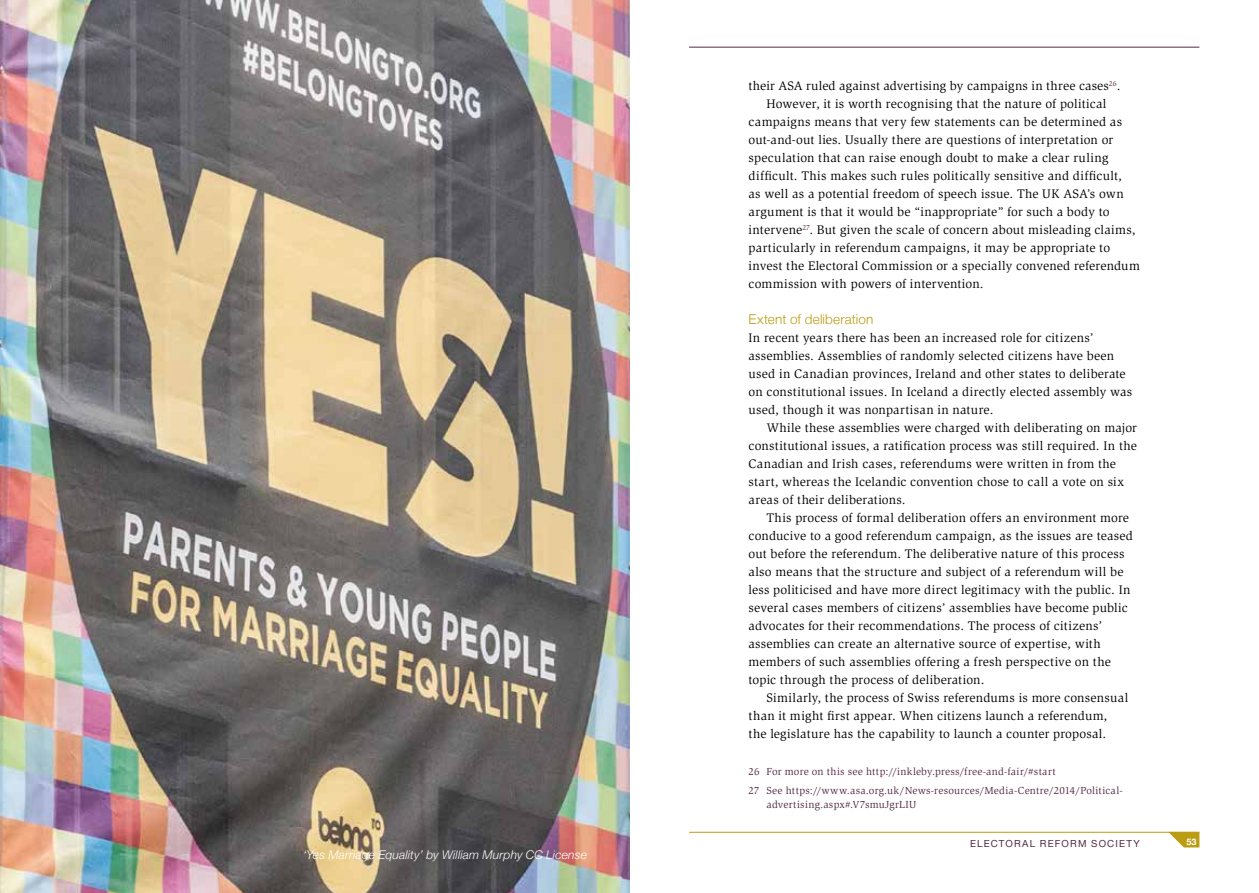
<style>
.page{position:relative;width:1259px;height:893px;background:#fff}
.page>*{position:absolute;margin:0;border:0;box-sizing:border-box;transform-origin:0 0}
.t1{font:300 13.5px "Helvetica Neue LT";letter-spacing:.01em;color:#bb9d13}
.t2{font:12.75px/18px "Slimbach Std";letter-spacing:.015em;color:#000}
.t3{font:italic 300 12px "Helvetica Neue";letter-spacing:.015em;color:#fff}
.t4{font:10.5px/20px "Slimbach Std";letter-spacing:.025em;color:#532a44}
.t5{font:9.75px "Helvetica Neue";letter-spacing:.12em;color:#532a44}
.t6{font:700 9px "Helvetica Neue";color:#fff}
</style>
<div class="page">
<img style="left:0;top:0;width:629px;height:893px">
<hr style="left:689px;top:47px;width:510px;height:1px;background:#532a44">
<hr style="left:689px;top:832px;width:510px;height:1px;background:#bb9d13">
<svg style="left:1168px;top:832px;width:31px;height:15px"></svg>
<p class="t3" style="left:303px;top:845px;width:285px">‘Yes Marriage Equality’ by William Murphy CC License</p>
<p class="t2" style="left:748px;top:77px;width:373px">their ASA ruled against advertising by campaigns in three cases<sup>26</sup>.</p>
<p class="t2" style="left:766px;top:95px;width:341px">However, it is worth recognising that the nature of political</p>
<p class="t2" style="left:748px;top:113px;width:375px">campaigns means that very few statements can be determined as</p>
<p class="t2" style="left:748px;top:131px;width:366px">out-and-out lies. Usually there are questions of interpretation or</p>
<p class="t2" style="left:748px;top:149px;width:361px">speculation that can raise enough doubt to make a clear ruling</p>
<p class="t2" style="left:748px;top:167px;width:375px">difficult. This makes such rules politically sensitive and difficult,</p>
<p class="t2" style="left:748px;top:185px;width:377px">as well as a potential freedom of speech issue. The UK ASA’s own</p>
<p class="t2" style="left:748px;top:203px;width:363px">argument is that it would be “inappropriate” for such a body to</p>
<p class="t2" style="left:748px;top:221px;width:388px">intervene<sup>27</sup>. But given the scale of concern about misleading claims,</p>
<p class="t2" style="left:748px;top:239px;width:363px">particularly in referendum campaigns, it may be appropriate to</p>
<p class="t2" style="left:748px;top:257px;width:393px">invest the Electoral Commission or a specially convened referendum</p>
<p class="t2" style="left:748px;top:275px;width:236px">commission with powers of intervention.</p>
<p class="t1" style="left:748px;top:311px;width:126px">Extent of deliberation</p>
<p class="t2" style="left:748px;top:329px;width:385px">In recent years there has been an increased role for citizens’ assemblies. Assemblies of randomly selected citizens have been used in Canadian provinces, Ireland and other states to deliberate on constitutional issues. In Iceland a directly elected assembly was used, though it was nonpartisan in nature.</p>
<p class="t2" style="left:748px;top:419px;width:390px;text-indent:18px">While these assemblies were charged with deliberating on major constitutional issues, a ratification process was still required. In the Canadian and Irish cases, referendums were written in from the start, whereas the Icelandic convention chose to call a vote on six areas of their deliberations.</p>
<p class="t2" style="left:748px;top:509px;width:386px;text-indent:18px">This process of formal deliberation offers an environment more conducive to a good referendum campaign, as the issues are teased out before the referendum. The deliberative nature of this process also means that the structure and subject of a referendum will be less politicised and have more direct legitimacy with the public. In several cases members of citizens’ assemblies have become public advocates for their recommendations. The process of citizens’ assemblies can create an alternative source of expertise, with members of such assemblies offering a fresh perspective on the topic through the process of deliberation.</p>
<p class="t2" style="left:748px;top:689px;width:381px;text-indent:18px">Similarly, the process of Swiss referendums is more consensual than it might first appear. When citizens launch a referendum, the legislature has the capability to launch a counter proposal.</p>
<p class="t4" style="left:748px;top:761px;width:375px">26 For more on this see http://inkleby.press/free-and-fair/#start<br>27 See https://www.asa.org.uk/News-resources/Media-Centre/2014/Political-</p>
<p class="t4" style="left:766px;top:794px;width:151px">advertising.aspx#.V7smuJgrLIU</p>
<p class="t5" style="left:970px;top:837px;width:171px">ELECTORAL REFORM SOCIETY</p>
<p class="t6" style="left:1186px;top:835px;width:12px">53</p>
</div>
